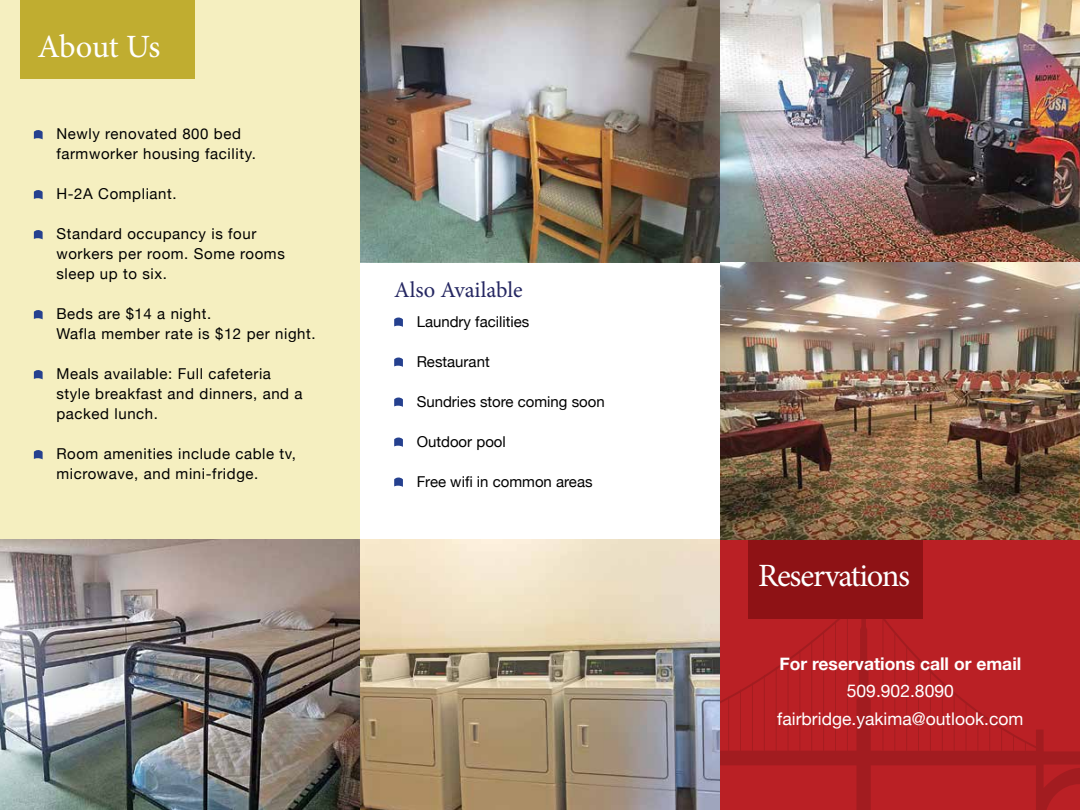
<style>
.page{position:relative;width:1080px;height:810px;background:#fff}
.page>*{position:absolute;margin:0;border:0;box-sizing:border-box;transform-origin:0 0}
.t1{font:32.5px "Minion Pro";letter-spacing:-.04em;color:#fff}
.t2{font:22.5px "Minion Pro";color:#252762}
.t3{font:17.5px/27.5px "Helvetica Neue";color:#fff;text-align:center}
.t4{font:700 17.5px "Helvetica Neue";color:#fff}
.t5{font:15px/20px "Helvetica Neue";letter-spacing:.04em;color:#000}
.t6{font:15px "Helvetica Neue";color:#000}
</style>
<div class="page">
<img style="left:360px;top:0;width:720px;height:262px">
<div style="left:0;top:0;width:360px;height:810px;background:#f5efc0"></div>
<div style="left:720px;top:539px;width:360px;height:271px;background:#ba2025"></div>
<svg style="left:720px;top:594px;width:360px;height:216px"></svg>
<div style="left:20px;top:0;width:174px;height:79px;background:#c0ad30"></div>
<svg style="left:34px;top:130px;width:9px;height:9px"></svg>
<svg style="left:34px;top:190px;width:9px;height:9px"></svg>
<svg style="left:34px;top:230px;width:9px;height:9px"></svg>
<svg style="left:34px;top:310px;width:9px;height:9px"></svg>
<svg style="left:34px;top:370px;width:9px;height:9px"></svg>
<svg style="left:34px;top:450px;width:9px;height:9px"></svg>
<svg style="left:394px;top:317px;width:9px;height:10px"></svg>
<svg style="left:394px;top:357px;width:9px;height:10px"></svg>
<svg style="left:394px;top:397px;width:9px;height:10px"></svg>
<svg style="left:394px;top:437px;width:9px;height:10px"></svg>
<svg style="left:394px;top:477px;width:9px;height:10px"></svg>
<img style="left:0;top:539px;width:720px;height:271px">
<div style="left:748px;top:539px;width:174px;height:80px;background:#8e1215"></div>
<img style="left:720px;top:262px;width:360px;height:277px">
<h1 class="t1" style="left:38px;top:25px;width:124px">About Us</h1>
<p class="t5" style="left:56px;top:125px;width:201px">Newly renovated 800 bed farmworker housing facility.</p>
<p class="t5" style="left:56px;top:185px;width:122px">H-2A Compliant.</p>
<p class="t5" style="left:56px;top:225px;width:230px">Standard occupancy is four workers per room. Some rooms sleep up to six.</p>
<p class="t5" style="left:56px;top:305px;width:261px">Beds are $14 a night.<br>Wafla member rate is $12 per night.</p>
<p class="t5" style="left:56px;top:365px;width:248px">Meals available: Full cafeteria style breakfast and dinners, and a packed lunch.</p>
<p class="t5" style="left:56px;top:445px;width:241px">Room amenities include cable tv, microwave, and mini-fridge.</p>
<h2 class="t2" style="left:394px;top:275px;width:130px">Also Available</h2>
<p class="t6" style="left:417px;top:311px;width:114px">Laundry facilities</p>
<p class="t6" style="left:417px;top:351px;width:75px">Restaurant</p>
<p class="t6" style="left:417px;top:391px;width:190px">Sundries store coming soon</p>
<p class="t6" style="left:417px;top:431px;width:91px">Outdoor pool</p>
<p class="t6" style="left:417px;top:471px;width:177px">Free wifi in common areas</p>
<h1 class="t1" style="left:758px;top:554px;width:153px">Reservations</h1>
<p class="t4" style="left:779px;top:650px;width:244px">For reservations call or email</p>
<p class="t3" style="left:777px;top:678px;width:248px">509.902.8090 fairbridge.yakima@outlook.com</p>
</div>
